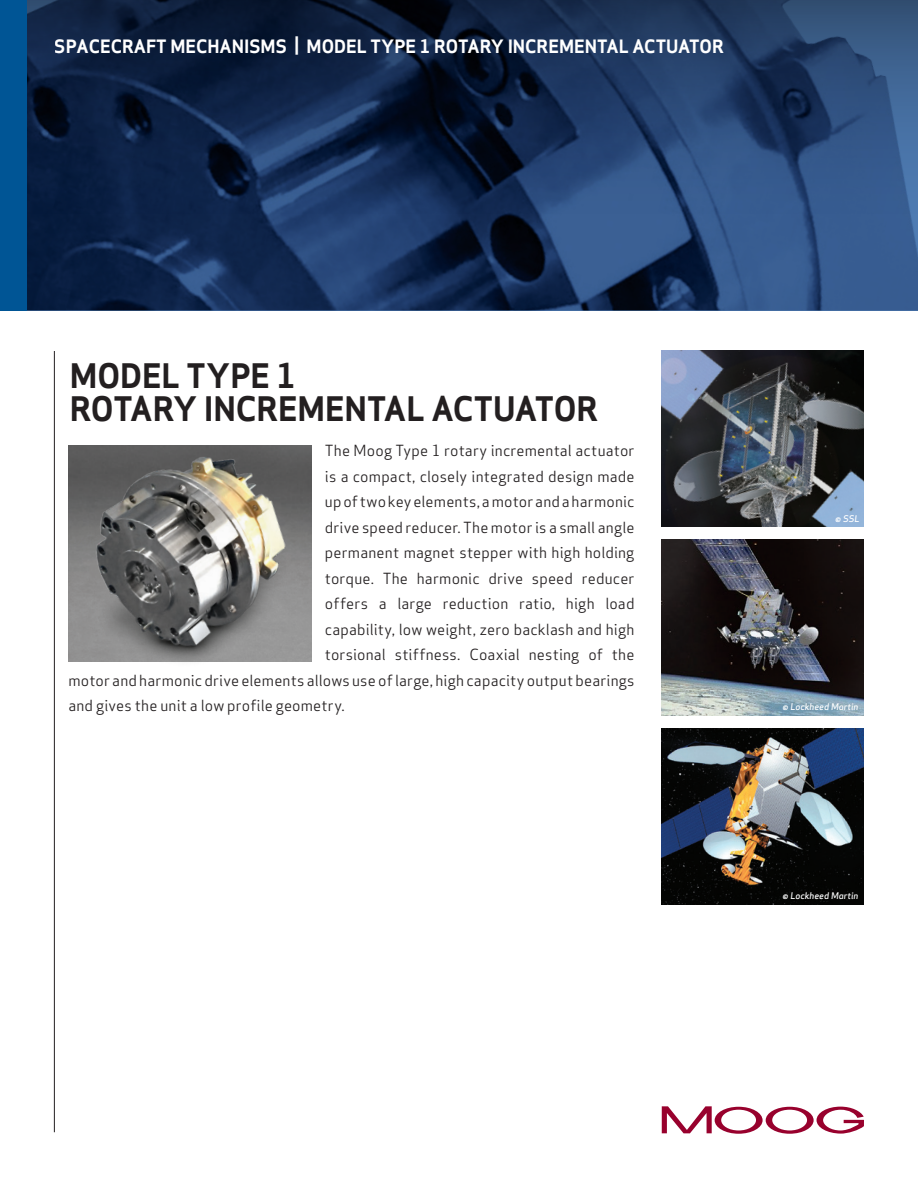
<style>
.page{position:relative;width:918px;height:1188px;background:#fff}
.page>*{position:absolute;margin:0;border:0;box-sizing:border-box;transform-origin:0 0}
.t1{font:700 33px/33px "Apex Sans";letter-spacing:-.005em;color:#231f20}
.t2{font:700 18px "Apex Sans";color:#fff}
.t3{font:15px "Apex Sans";letter-spacing:.01em;color:#231f20}
.t4{font:italic 500 9px "Apex Sans";color:#fff}
</style>
<div class="page">
<img style="left:68px;top:445px;width:243px;height:216px">
<svg style="left:27px;top:0;width:891px;height:310px;background:#1b335a"></svg>
<svg style="left:662px;top:1106px;width:202px;height:28px"></svg>
<div style="left:0;top:0;width:27px;height:310px;background:#005595"></div>
<img style="left:662px;top:351px;width:202px;height:175px">
<img style="left:662px;top:540px;width:202px;height:175px">
<img style="left:662px;top:729px;width:202px;height:175px">
<hr style="left:54px;top:351px;width:1px;height:781px;background:#231f20">
<img style="left:74px;top:452px;width:237px;height:210px">
<p class="t2" style="left:55px;top:34px;width:671px">SPACECRAFT MECHANISMS | MODEL TYPE 1 ROTARY INCREMENTAL ACTUATOR</p>
<h1 class="t1" style="left:70px;top:359px;width:530px">MODEL TYPE 1<br>ROTARY INCREMENTAL ACTUATOR</h1>
<p class="t3" style="left:325px;top:438px;width:311px">The Moog Type 1 rotary incremental actuator</p>
<p class="t3" style="left:325px;top:464px;width:311px">is a compact, closely integrated design made</p>
<p class="t3" style="left:325px;top:489px;width:311px">up of two key elements, a motor and a harmonic</p>
<p class="t3" style="left:325px;top:515px;width:311px">drive speed reducer. The motor is a small angle</p>
<p class="t3" style="left:325px;top:540px;width:311px">permanent magnet stepper with high holding</p>
<p class="t3" style="left:325px;top:566px;width:311px">torque. The harmonic drive speed reducer</p>
<p class="t3" style="left:325px;top:591px;width:311px">offers a large reduction ratio, high load</p>
<p class="t3" style="left:325px;top:617px;width:311px">capability, low weight, zero backlash and high</p>
<p class="t3" style="left:325px;top:642px;width:311px">torsional stiffness. Coaxial nesting of the</p>
<p class="t3" style="left:68px;top:668px;width:568px">motor and harmonic drive elements allows use of large, high capacity output bearings</p>
<p class="t3" style="left:68px;top:693px;width:278px">and gives the unit a low profile geometry.</p>
<p class="t4" style="left:835px;top:510px;width:26px">© SSL</p>
<p class="t4" style="left:782px;top:699px;width:78px">© Lockheed Martin</p>
<p class="t4" style="left:782px;top:888px;width:78px">© Lockheed Martin</p>
</div>
